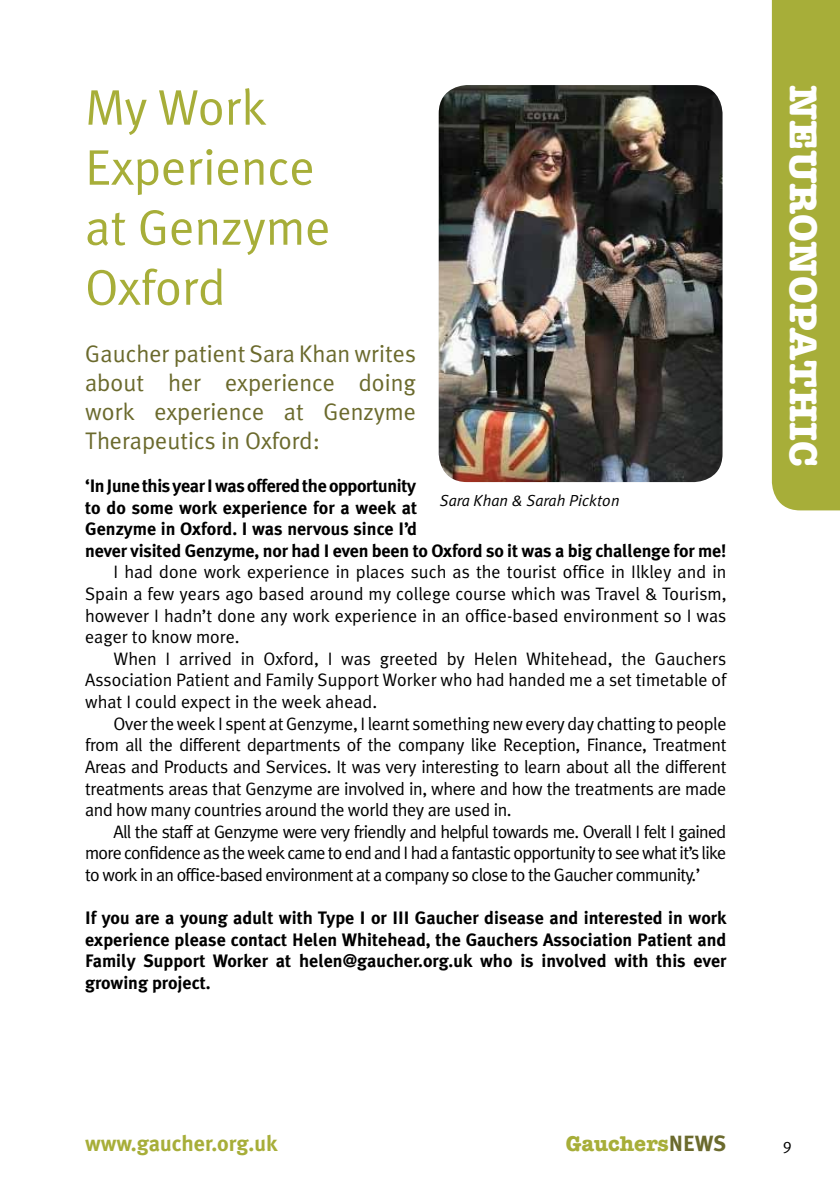
<style>
.page{position:relative;width:840px;height:1191px;background:#fff}
.page>*{position:absolute;margin:0;border:0;box-sizing:border-box;transform-origin:0 0}
.t1{font:50px/60px "Meta Plus Normal";color:#a7ae39}
.t2{font:700 40px "American Typewriter";color:#fff}
.t3{font:24px/28.8px "Meta Plus Normal";color:#6b6a2d;text-align:justify}
.t4{font:700 22px "Meta Plus";color:#a7ae39}
.t5{font:700 22px "American Typewriter";color:#a7ae39}
.t6{font:18px/21.6px "Meta Plus Normal";letter-spacing:-.015em;color:#000;text-align:justify}
.t7{font:700 18px/21.6px "Meta Plus";letter-spacing:-.01em;color:#000}
.t8{font:italic 16px "Meta Plus Normal";color:#000}
.t9{font:16px "Meta Plus Normal";color:#000}
.s1{font-family:"Meta Plus";color:#6b6a2d}
</style>
<div class="page">
<div style="left:771px;top:0;width:68px;height:510px;background:#a7ae39"></div>
<img style="left:438px;top:85px;width:284px;height:397px">
<h1 class="t1" style="left:85px;top:77px;width:247px">My Work<br>Experience at Genzyme<br>Oxford</h1>
<h3 class="t3" style="left:85px;top:339px;width:332px">Gaucher patient Sara Khan writes about her experience doing work experience at Genzyme Therapeutics in Oxford:</h3>
<p class="t7" style="left:85px;top:475px;width:642px">‘In June this year I was offered the opportunity<br>to do some work experience for a week at<br>Genzyme in Oxford. I was nervous since I’d<br>never visited Genzyme, nor had I even been to Oxford so it was a big challenge for me!</p>
<p class="t6" style="left:85px;top:561px;width:642px;text-indent:28px">I had done work experience in places such as the tourist office in Ilkley and in Spain a few years ago based around my college course which was Travel &amp; Tourism, however I hadn’t done any work experience in an office-based environment so I was eager to know more.</p>
<p class="t6" style="left:85px;top:647px;width:642px;text-indent:28px">When I arrived in Oxford, I was greeted by Helen Whitehead, the Gauchers Association Patient and Family Support Worker who had handed me a set timetable of what I could expect in the week ahead.</p>
<p class="t6" style="left:85px;top:712px;width:642px;text-indent:28px">Over the week I spent at Genzyme, I learnt something new every day chatting to people from all the different departments of the company like Reception, Finance, Treatment Areas and Products and Services. It was very interesting to learn about all the different treatments areas that Genzyme are involved in, where and how the treatments are made and how many countries around the world they are used in.</p>
<p class="t6" style="left:85px;top:820px;width:642px;text-indent:28px">All the staff at Genzyme were very friendly and helpful towards me. Overall I felt I gained more confidence as the week came to end and I had a fantastic opportunity to see what it’s like to work in an office-based environment at a company so close to the Gaucher community.’</p>
<p class="t7" style="left:85px;top:907px;width:642px;text-align:justify">If you are a young adult with Type I or III Gaucher disease and interested in work experience please contact Helen Whitehead, the Gauchers Association Patient and Family Support Worker at helen@gaucher.org.uk who is involved with this ever growing project.</p>
<p class="t8" style="left:439px;top:491px;width:181px">Sara Khan &amp; Sarah Pickton</p>
<h2 class="t2" style="left:837px;top:85px;width:383px;rotate:90deg">NEURONOPATHIC</h2>
<p class="t4" style="left:85px;top:1131px;width:194px">www.gaucher.org.uk</p>
<p class="t5" style="left:565px;top:1125px;width:162px">Gauchers<span class="s1">NEWS</span></p>
<p class="t9" style="left:782px;top:1135px;width:10px">9</p>
</div>
